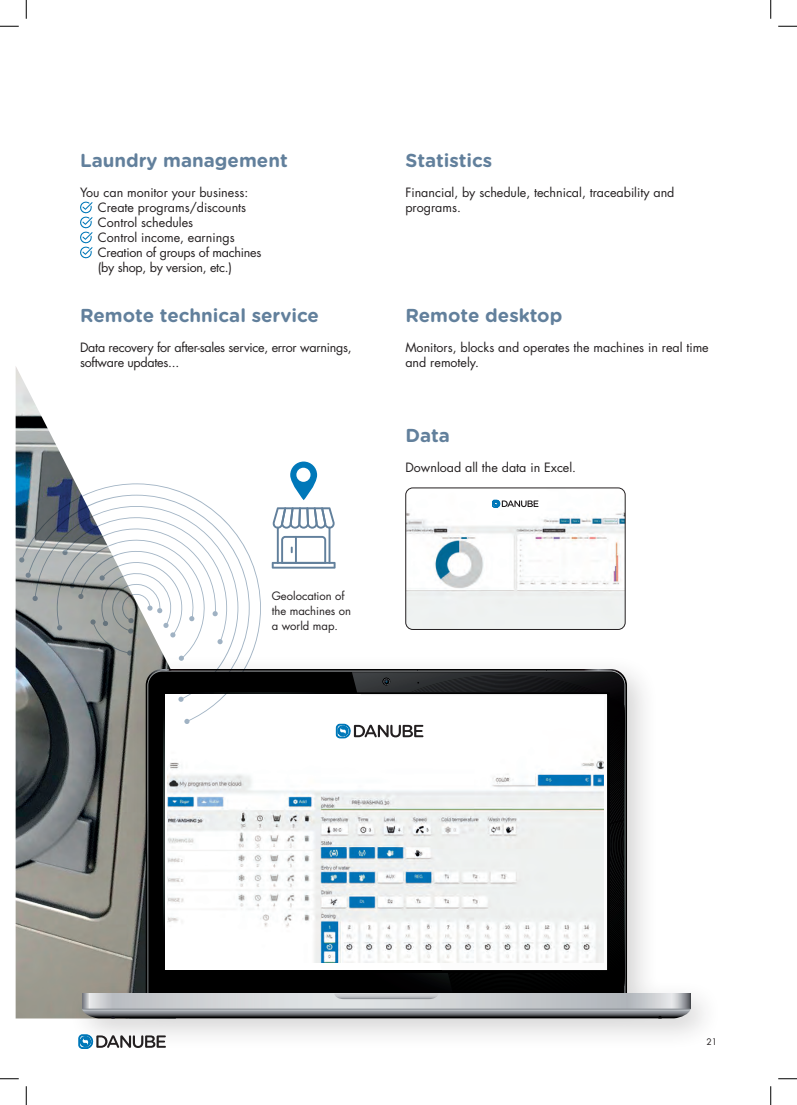
<style>
.page{position:relative;width:797px;height:1105px;background:#fff}
.page>*{position:absolute;margin:0;border:0;box-sizing:border-box;transform-origin:0 0}
.t1{font:700 18.75px "Gotham Rounded";color:#62809c}
.t2{font:12.5px/15px "Futura Std";color:#231f20}
.t3{font:12.5px/15px "Futura Std";letter-spacing:-.02em;color:#231f20}
.t4{font:11.25px/15px "Futura Std";color:#231f20}
.t5{font:8.75px "Futura Std";color:#231f20}
</style>
<div class="page">
<img style="left:16px;top:367px;width:60px;height:651px">
<div style="left:67px;top:654px;width:655px;height:397px;background:#231f20;opacity:.2"></div>
<div style="left:148px;top:672px;width:204px;height:322px;background:#000"></div>
<svg style="left:352px;top:672px;width:272px;height:322px;background:#111213"></svg>
<svg style="left:78px;top:994px;width:612px;height:57px"></svg>
<img style="left:406px;top:488px;width:219px;height:141px">
<div style="left:405px;top:488px;width:220px;height:142px;border:1px solid #231f20;border-radius:7px"></div>
<svg style="left:492px;top:500px;width:46px;height:8px"></svg>
<svg style="left:80px;top:201px;width:13px;height:58px"></svg>
<svg style="left:272px;top:507px;width:63px;height:22px"></svg>
<hr style="left:277px;top:527px;width:2px;height:37px;background:#62809c">
<hr style="left:328px;top:527px;width:2px;height:37px;background:#62809c">
<svg style="left:272px;top:536px;width:63px;height:33px"></svg>
<svg style="left:290px;top:461px;width:27px;height:39px"></svg>
<div style="left:296px;top:468px;width:14px;height:14px;background:#fff;border-radius:50%"></div>
<svg style="left:21px;top:483px;width:240px;height:239px"></svg>
<svg style="left:163px;top:678px;width:461px;height:296px"></svg>
<svg style="left:33px;top:596px;width:5px;height:5px"></svg>
<svg style="left:26px;top:573px;width:5px;height:5px"></svg>
<svg style="left:19px;top:557px;width:5px;height:5px"></svg>
<svg style="left:57px;top:517px;width:170px;height:144px"></svg>
<svg style="left:0;top:25px;width:19px;height:2px"></svg>
<svg style="left:778px;top:25px;width:19px;height:2px"></svg>
<svg style="left:0;top:1078px;width:19px;height:1px"></svg>
<svg style="left:778px;top:1078px;width:19px;height:1px"></svg>
<svg style="left:25px;top:0;width:2px;height:19px"></svg>
<svg style="left:25px;top:1086px;width:2px;height:19px"></svg>
<svg style="left:770px;top:0;width:1px;height:19px"></svg>
<svg style="left:770px;top:1086px;width:1px;height:19px"></svg>
<h1 class="t1" style="left:80px;top:147px;width:209px">Laundry management</h1>
<p class="t2" style="left:98px;top:185px;width:165px;text-indent:-18px">You can monitor your business:<br>Create programs/discounts<br>Control schedules<br>Control income, earnings<br>Creation of groups of machines (by shop, by version, etc.)</p>
<h1 class="t1" style="left:80px;top:301px;width:240px">Remote technical service</h1>
<p class="t3" style="left:80px;top:340px;width:273px">Data recovery for after-sales service, error warnings, software updates...</p>
<p class="t4" style="left:272px;top:588px;width:81px">Geolocation of the machines on a world map.</p>
<h1 class="t1" style="left:405px;top:147px;width:88px">Statistics</h1>
<p class="t2" style="left:405px;top:185px;width:270px">Financial, by schedule, technical, traceability and programs.</p>
<h1 class="t1" style="left:405px;top:301px;width:158px">Remote desktop</h1>
<p class="t2" style="left:405px;top:340px;width:305px">Monitors, blocks and operates the machines in real time and remotely.</p>
<h1 class="t1" style="left:405px;top:421px;width:46px">Data</h1>
<p class="t2" style="left:405px;top:460px;width:172px">Download all the data in Excel.</p>
<p class="t5" style="left:706px;top:1036px;width:12px">21</p>
</div>
